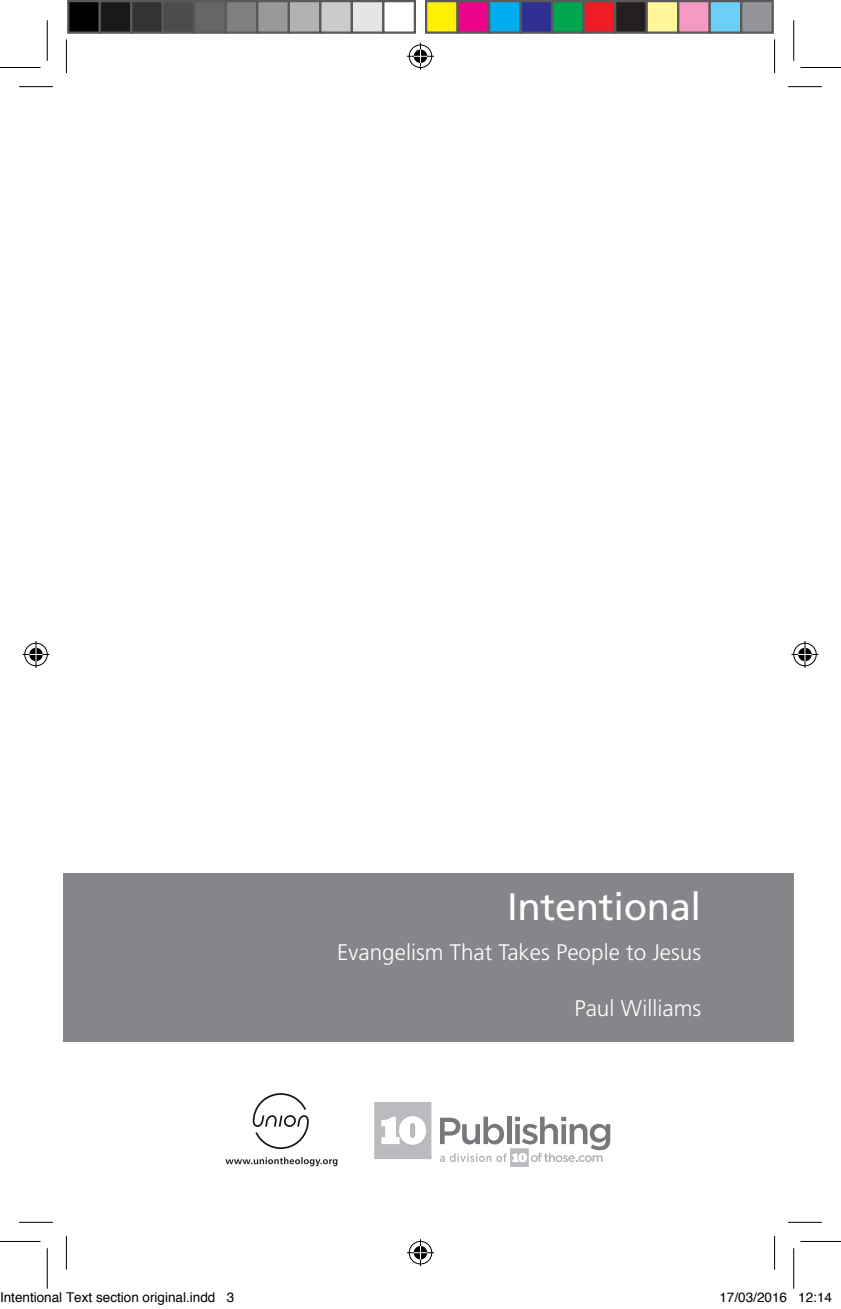
<style>
.page{position:relative;width:841px;height:1309px;background:#fff}
.page>*{position:absolute;margin:0;border:0;box-sizing:border-box;transform-origin:0 0}
.t1{font:38.25px "Frutiger";letter-spacing:-.01em;color:#fff}
.t2{font:300 22.5px "Frutiger";color:#fff}
.t3{font:13.5px "Helvetica";color:#000}
</style>
<div class="page">
<div style="left:63px;top:873px;width:730px;height:169px;background:#848689"></div>
<svg style="left:374px;top:1102px;width:57px;height:57px"></svg>
<svg style="left:440px;top:1116px;width:170px;height:51px"></svg>
<svg style="left:253px;top:1093px;width:56px;height:56px"></svg>
<svg style="left:225px;top:1157px;width:112px;height:9px"></svg>
<hr style="left:19px;top:86px;width:34px;height:1px;background:#000">
<hr style="left:788px;top:86px;width:34px;height:1px;background:#000">
<hr style="left:19px;top:1222px;width:34px;height:1px;background:#000">
<hr style="left:788px;top:1222px;width:34px;height:1px;background:#000">
<hr style="left:66px;top:39px;width:1px;height:34px;background:#000">
<hr style="left:66px;top:1235px;width:1px;height:34px;background:#000">
<hr style="left:774px;top:39px;width:1px;height:34px;background:#000">
<hr style="left:774px;top:1235px;width:1px;height:34px;background:#000">
<hr style="left:0;top:67px;width:40px;height:1px;background:#000">
<hr style="left:800px;top:67px;width:41px;height:1px;background:#000">
<hr style="left:0;top:1241px;width:40px;height:1px;background:#000">
<hr style="left:800px;top:1241px;width:41px;height:1px;background:#000">
<hr style="left:47px;top:20px;width:1px;height:41px;background:#000">
<hr style="left:47px;top:1248px;width:1px;height:40px;background:#000">
<hr style="left:793px;top:20px;width:1px;height:41px;background:#000">
<hr style="left:793px;top:1248px;width:1px;height:40px;background:#000">
<svg style="left:407px;top:43px;width:27px;height:27px"></svg>
<svg style="left:407px;top:1239px;width:27px;height:27px"></svg>
<svg style="left:23px;top:641px;width:27px;height:27px"></svg>
<svg style="left:791px;top:641px;width:27px;height:27px"></svg>
<div style="left:68px;top:1px;width:32px;height:32px;background:#000"></div>
<div style="left:67px;top:0;width:34px;height:34px;border:2px solid #595959"></div>
<div style="left:100px;top:1px;width:31px;height:32px;background:#191919"></div>
<div style="left:99px;top:0;width:33px;height:34px;border:2px solid #595959"></div>
<div style="left:131px;top:1px;width:32px;height:32px;background:#333"></div>
<div style="left:130px;top:0;width:34px;height:34px;border:2px solid #595959"></div>
<div style="left:163px;top:1px;width:31px;height:32px;background:#4c4c4c"></div>
<div style="left:162px;top:0;width:33px;height:34px;border:2px solid #595959"></div>
<div style="left:194px;top:1px;width:32px;height:32px;background:#666"></div>
<div style="left:193px;top:0;width:34px;height:34px;border:2px solid #595959"></div>
<div style="left:226px;top:1px;width:31px;height:32px;background:#7f7f7f"></div>
<div style="left:225px;top:0;width:33px;height:34px;border:2px solid #595959"></div>
<div style="left:257px;top:1px;width:32px;height:32px;background:#999"></div>
<div style="left:256px;top:0;width:34px;height:34px;border:2px solid #595959"></div>
<div style="left:289px;top:1px;width:31px;height:32px;background:#b2b2b2"></div>
<div style="left:288px;top:0;width:33px;height:34px;border:2px solid #595959"></div>
<div style="left:320px;top:1px;width:32px;height:32px;background:#ccc"></div>
<div style="left:319px;top:0;width:34px;height:34px;border:2px solid #595959"></div>
<div style="left:352px;top:1px;width:31px;height:32px;background:#e5e5e5"></div>
<div style="left:351px;top:0;width:33px;height:34px;border:2px solid #595959"></div>
<div style="left:382px;top:0;width:34px;height:34px;border:2px solid #595959"></div>
<div style="left:426px;top:1px;width:31px;height:32px;background:#fff101"></div>
<div style="left:425px;top:0;width:34px;height:34px;border:2px solid #595959"></div>
<div style="left:457px;top:1px;width:32px;height:32px;background:#ed028c"></div>
<div style="left:456px;top:0;width:34px;height:34px;border:2px solid #595959"></div>
<div style="left:489px;top:1px;width:31px;height:32px;background:#00aeef"></div>
<div style="left:488px;top:0;width:34px;height:34px;border:2px solid #595959"></div>
<div style="left:520px;top:1px;width:32px;height:32px;background:#2e3092"></div>
<div style="left:519px;top:0;width:34px;height:34px;border:2px solid #595959"></div>
<div style="left:552px;top:1px;width:31px;height:32px;background:#00a54f"></div>
<div style="left:551px;top:0;width:34px;height:34px;border:2px solid #595959"></div>
<div style="left:583px;top:1px;width:32px;height:32px;background:#ee1d23"></div>
<div style="left:582px;top:0;width:34px;height:34px;border:2px solid #595959"></div>
<div style="left:615px;top:1px;width:31px;height:32px;background:#231f20"></div>
<div style="left:614px;top:0;width:34px;height:34px;border:2px solid #595959"></div>
<div style="left:646px;top:1px;width:32px;height:32px;background:#fff79a"></div>
<div style="left:645px;top:0;width:34px;height:34px;border:2px solid #595959"></div>
<div style="left:678px;top:1px;width:31px;height:32px;background:#f499c2"></div>
<div style="left:677px;top:0;width:34px;height:34px;border:2px solid #595959"></div>
<div style="left:709px;top:1px;width:32px;height:32px;background:#6bcff6"></div>
<div style="left:708px;top:0;width:34px;height:34px;border:2px solid #595959"></div>
<div style="left:741px;top:1px;width:31px;height:32px;background:#939598"></div>
<div style="left:740px;top:0;width:34px;height:34px;border:2px solid #595959"></div>
<h1 class="t1" style="left:507px;top:884px;width:195px">Intentional</h1>
<h2 class="t2" style="left:337px;top:939px;width:365px">Evangelism That Takes People to Jesus</h2>
<h2 class="t2" style="left:574px;top:995px;width:128px">Paul Williams</h2>
<p class="t3" style="left:0;top:1291px;width:236px">Intentional Text section original.indd 3</p>
<p class="t3" style="left:719px;top:1291px;width:114px">17/03/2016 12:14</p>
</div>
